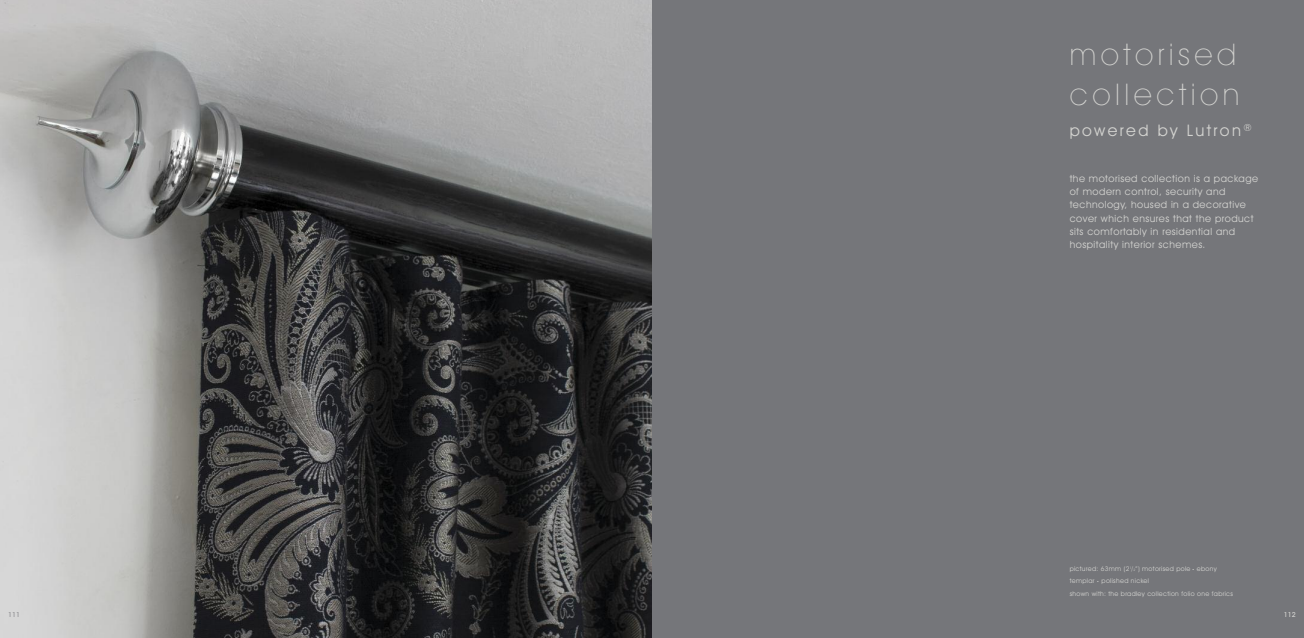
<style>
.page{position:relative;width:1304px;height:638px;background:#fff}
.page>*{position:absolute;margin:0;border:0;box-sizing:border-box;transform-origin:0 0}
.t1{font:200 30px/40px "Avant Garde IT Cby BT";letter-spacing:.15em;color:#d3d3d0}
.t2{font:16px "Avant Garde IT Cby BT";letter-spacing:.15em;color:#d3d3d0}
.t3{font:10px/13px "Avant Garde IT Cby BT";letter-spacing:.05em;color:#d3d3d0}
.t4{font:500 7px "Avant Garde IT Cby BT";color:#919194}
.t5{font:500 7px "Avant Garde IT Cby BT";color:#d3d3d0}
.t6{font:6.5px/12px "Avant Garde IT Cby BT";letter-spacing:.05em;color:#d3d3d0}
.s1{font-style:italic}
.s2{font-size:3.2px}
.s3{font-size:4px}
</style>
<div class="page">
<img style="left:0;top:0;width:652px;height:638px">
<div style="left:652px;top:0;width:652px;height:638px;background:#75767a"></div>
<h1 class="t1" style="left:1070px;top:37px;width:171px">motorised collection</h1>
<h2 class="t2" style="left:1070px;top:124px;width:183px">powered by Lutron<sup>®</sup></h2>
<p class="t3" style="left:1070px;top:173px;width:190px">the motorised collection is a package of modern control, security and technology, housed in a decorative cover which ensures that the product sits comfortably in residential and hospitality interior schemes.</p>
<p class="t6" style="left:1070px;top:564px;width:165px">pictured: 63mm (2<sup>1</sup><span class="s1">/</span><span class="s2">2</span>”) motorised pole <span class="s3">•</span> ebony templar <span class="s3">•</span> polished nickel<br>shown with: the bradley collection folio one fabrics</p>
<p class="t4" style="left:8px;top:612px;width:14px">111</p>
<p class="t5" style="left:1284px;top:612px;width:14px">112</p>
</div>
